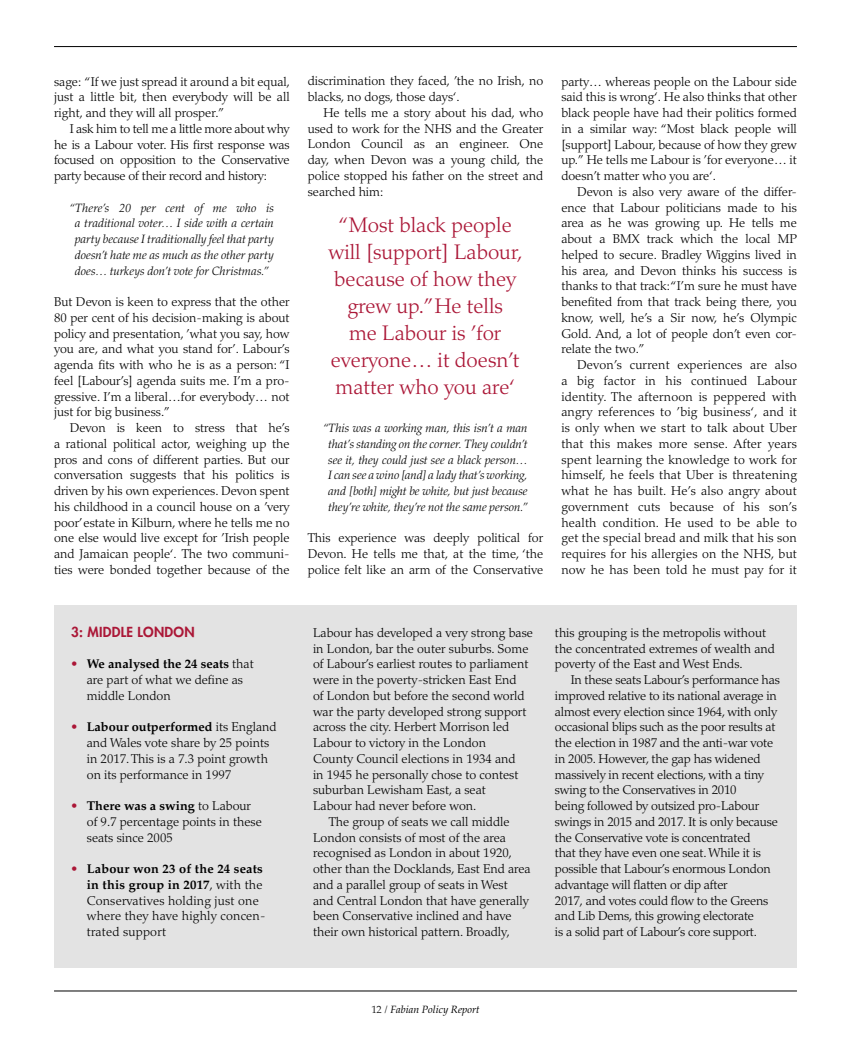
<style>
.page{position:relative;width:851px;height:1042px;background:#fff}
.page>*{position:absolute;margin:0;border:0;box-sizing:border-box;transform-origin:0 0}
.t1{font:300 21px/27px "Palatino LT Std";color:#ab1737;text-align:center}
.t2{font:800 13.5px "Futura Std";letter-spacing:.02em;color:#ab1737}
.t3{font:300 12.75px/15.8px "Palatino LT Std";color:#000;text-align:justify}
.t4{font:italic 300 12px/15.8px "Palatino LT Std";color:#000;text-align:center}
.t5{font:italic 10.5px "Palatino LT Std";color:#000}
.s1{font-weight:400;font-style:italic}
.s2{color:#ab1737}
.s3{font-weight:700}
.s4{font-weight:300;font-style:normal}
</style>
<div class="page">
<hr style="left:54px;top:46px;width:742px;height:1px;background:#000">
<hr style="left:54px;top:990px;width:742px;height:1px;background:#000">
<div style="left:54px;top:605px;width:742px;height:362px;background:#e3e3e3"></div>
<p class="t3" style="left:54px;top:74px;width:237px">sage: “If we just spread it around a bit equal, just a little bit, then everybody will be all right, and they will all prosper.”</p>
<p class="t3" style="left:54px;top:121px;width:237px;text-indent:16px">I ask him to tell me a little more about why he is a Labour voter. His first response was focused on opposition to the Conservative party because of their record and history:</p>
<p class="t4" style="left:70px;top:200px;width:205px">“There’s 20 per cent of me who is a traditional voter… I side with a certain party because I traditionally feel that party doesn’t hate me as much as the other party does… turkeys don’t vote for Christmas.”</p>
<p class="t3" style="left:54px;top:294px;width:237px">But Devon is keen to express that the other 80 per cent of his decision-making is about policy and presentation, ’what you say, how you are, and what you stand for’. Labour’s agenda fits with who he is as a person: “I feel [Labour’s] agenda suits me. I’m a pro&shy;gressive. I’m a liberal…for everybody… not just for big business.”</p>
<p class="t3" style="left:54px;top:420px;width:237px;text-indent:16px">Devon is keen to stress that he’s a rational political actor, weighing up the pros and cons of different parties. But our conversation suggests that his politics is driven by his own experiences. Devon spent his childhood in a council house on a ’very poor’ estate in Kilburn, where he tells me no one else would live except for ’Irish people and Jamaican people‘. The two communi&shy;ties were bonded together because of the</p>
<p class="t3" style="left:307px;top:73px;width:237px">discrimination they faced, ’the no Irish, no blacks, no dogs, those days‘.</p>
<p class="t3" style="left:307px;top:105px;width:237px;text-indent:16px">He tells me a story about his dad, who used to work for the NHS and the Greater London Council as an engineer. One day, when Devon was a young child, the police stopped his father on the street and searched him:</p>
<h1 class="t1" style="left:328px;top:212px;width:196px">“Most black people will [support] Labour, because of how they grew up.”He tells<br>me Labour is ’for everyone… it doesn’t matter who you are‘</h1>
<p class="t4" style="left:323px;top:420px;width:205px">“This was a working man, this isn’t a man that’s standing on the corner. They couldn’t see it, they could just see a black person… I can see a wino [and] a lady that’s working, and [both] might be white, but just because they’re white, they’re not the same person.”</p>
<p class="t3" style="left:307px;top:530px;width:237px">This experience was deeply political for Devon. He tells me that, at the time, ‘the police felt like an arm of the Conservative</p>
<p class="t3" style="left:561px;top:74px;width:237px">party… whereas people on the Labour side said this is wrong‘. He also thinks that other black people have had their politics formed in a similar way: “Most black people will [support] Labour, because of how they grew up.” He tells me Labour is ’for everyone… it doesn’t matter who you are‘.</p>
<p class="t3" style="left:561px;top:184px;width:237px;text-indent:16px">Devon is also very aware of the differ&shy;ence that Labour politicians made to his area as he was growing up. He tells me about a BMX track which the local MP helped to secure. Bradley Wiggins lived in his area, and Devon thinks his success is thanks to that track: “I’m sure he must have benefited from that track being there, you know, well, he’s a Sir now, he’s Olympic Gold. And, a lot of people don’t even cor&shy;relate the two.”</p>
<p class="t3" style="left:561px;top:357px;width:237px;text-indent:16px">Devon’s current experiences are also a big factor in his continued Labour identity. The afternoon is peppered with angry references to ’big business‘<span class="s1">,</span> and it is only when we start to talk about Uber that this makes more sense. After years spent learning the knowledge to work for himself, he feels that Uber is threatening what he has built. He’s also angry about government cuts because of his son’s health condition. He used to be able to get the special bread and milk that his son requires for his allergies on the NHS, but now he has been told he must pay for it</p>
<p class="t2" style="left:71px;top:623px;width:125px">3: MIDDLE LONDON</p>
<p class="t3" style="left:87px;top:656px;width:168px;text-align:left;text-indent:-16px"><span class="s2">•</span> <span class="s3">We analysed the 24 seats</span> that are part of what we define as middle London</p>
<p class="t3" style="left:87px;top:719px;width:191px;text-align:left;text-indent:-16px"><span class="s2">•</span> <span class="s3">Labour outperformed</span> its England and Wales vote share by 25 points in 2017. This is a 7.3 point growth on its performance in 1997</p>
<p class="t3" style="left:87px;top:798px;width:177px;text-align:left;text-indent:-16px"><span class="s2">•</span> <span class="s3">There was a swing</span> to Labour of 9.7 percentage points in these seats since 2005</p>
<p class="t3" style="left:87px;top:861px;width:180px;text-align:left;text-indent:-16px"><span class="s2">•</span> <span class="s3">Labour won 23 of the 24 seats in this group in 2017</span>, with the<br>Conservatives holding just one where they have highly concen&shy;trated support</p>
<p class="t3" style="left:313px;top:625px;width:221px">Labour has developed a very strong base</p>
<p class="t3" style="left:313px;top:640px;width:217px">in London, bar the outer suburbs. Some</p>
<p class="t3" style="left:313px;top:656px;width:217px">of Labour’s earliest routes to parliament</p>
<p class="t3" style="left:313px;top:672px;width:205px">were in the poverty-stricken East End</p>
<p class="t3" style="left:313px;top:688px;width:213px">of London but before the second world</p>
<p class="t3" style="left:313px;top:703px;width:215px">war the party developed strong support</p>
<p class="t3" style="left:313px;top:719px;width:198px">across the city. Herbert Morrison led</p>
<p class="t3" style="left:313px;top:735px;width:174px">Labour to victory in the London</p>
<p class="t3" style="left:313px;top:751px;width:204px">County Council elections in 1934 and</p>
<p class="t3" style="left:313px;top:766px;width:207px">in 1945 he personally chose to contest</p>
<p class="t3" style="left:313px;top:782px;width:174px">suburban Lewisham East, a seat</p>
<p class="t3" style="left:313px;top:798px;width:165px">Labour had never before won.</p>
<p class="t3" style="left:329px;top:814px;width:182px">The group of seats we call middle</p>
<p class="t3" style="left:313px;top:829px;width:194px">London consists of most of the area</p>
<p class="t3" style="left:313px;top:845px;width:200px">recognised as London in about 1920,</p>
<p class="t3" style="left:313px;top:861px;width:219px">other than the Docklands, East End area</p>
<p class="t3" style="left:313px;top:877px;width:196px">and a parallel group of seats in West</p>
<p class="t3" style="left:313px;top:892px;width:217px">and Central London that have generally</p>
<p class="t3" style="left:313px;top:908px;width:200px">been Conservative inclined and have</p>
<p class="t3" style="left:313px;top:924px;width:198px">their own historical pattern. Broadly,</p>
<p class="t3" style="left:555px;top:625px;width:221px;text-align:left">this grouping is the metropolis without the concentrated extremes of wealth and poverty of the East and West Ends.</p>
<p class="t3" style="left:555px;top:672px;width:226px;text-align:left;text-indent:16px">In these seats Labour’s performance has improved relative to its national average in almost every election since 1964, with only occasional blips such as the poor results at the election in 1987 and the anti-war vote in 2005. However, the gap has widened massively in recent elections, with a tiny swing to the Conservatives in 2010<br>being followed by outsized pro-Labour swings in 2015 and 2017. It is only because the Conservative vote is concentrated<br>that they have even one seat. While it is possible that Labour’s enormous London advantage will flatten or dip after<br>2017, and votes could flow to the Greens and Lib Dems, this growing electorate<br>is a solid part of Labour’s core support.</p>
<p class="t5" style="left:371px;top:1004px;width:110px"><span class="s4">12 /</span> Fabian Policy Report</p>
</div>
